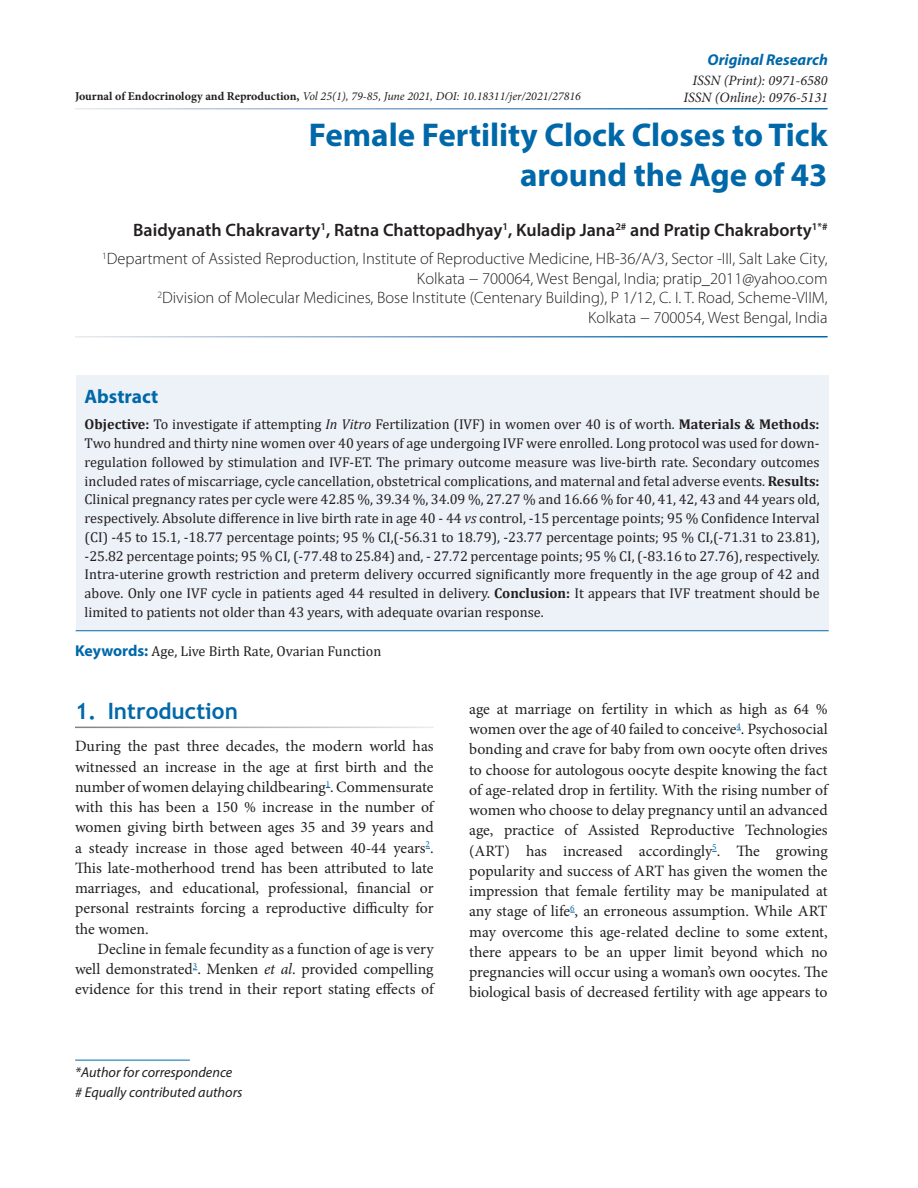
<style>
.page{position:relative;width:918px;height:1188px;background:#fff}
.page>*{position:absolute;margin:0;border:0;box-sizing:border-box;transform-origin:0 0}
.AT{font:700 33px/40.5px "Myriad Pro";color:#0068a9;text-align:right}
.t1{font:700 22.5px "Trebuchet MS";color:#0068a9}
.Abs_Head{font:700 19.5px "Myriad Pro";color:#0068a9}
.Author{font:600 18px "Myriad Pro";color:#231f20}
.Affiliation{font:300 16.5px/19.5px "Myriad Pro";color:#231f20;text-align:right}
.Text_Ind{font:15.75px/20.2px "Minion Pro";color:#231f20;text-align:justify}
.Text{font:15.75px/20.2px "Minion Pro";letter-spacing:-.005em;color:#231f20;text-align:justify}
.Text_Ind-2{font:italic 700 15.75px "Myriad Pro";color:#0068a9}
.Abs_Text1{font:14.25px/18.8px "Cambria";color:#231f20;text-align:justify}
.t2{font:italic 14.25px/19.5px "Myriad Pro";color:#231f20}
.t3{font:italic 14.25px/16.2px "Minion Pro";color:#231f20;text-align:center}
.Keyword{font:14.25px "Cambria";color:#231f20}
.t4{font:italic 12px "Minion Pro";color:#231f20}
.s1{font-weight:700;font-style:normal}
.s2{font-weight:700}
.s3{font-style:italic}
.s4{font-family:"Myriad Pro";font-weight:700;font-size:15.75px;color:#0068a9}
</style>
<div class="page">
<hr style="left:75px;top:1060px;width:115px;height:1px;background:#0068a9">
<div style="left:76px;top:375px;width:753px;height:255px;background:#edf2f8"></div>
<hr style="left:76px;top:630px;width:753px;height:1px;background:#0068a9">
<p class="t4" style="left:75px;top:88px;width:507px"><span class="s1">Journal of Endocrinology and Reproduction,</span> Vol 25(1), 79-85, June 2021, DOI: 10.18311/jer/2021/27816</p>
<p class="Text_Ind-2" style="left:708px;top:50px;width:122px">Original Research</p>
<p class="t3" style="left:684px;top:73px;width:146px">ISSN (Print): 0971-6580<br>ISSN (Online): 0976-5131</p>
<p class="AT" style="left:309px;top:113px;width:520px">Female Fertility Clock Closes to Tick around the Age of 43</p>
<p class="Author" style="left:133px;top:218px;width:696px">Baidyanath Chakravarty<sup>1</sup>, Ratna Chattopadhyay<sup>1</sup>, Kuladip Jana<sup>2#</sup> and Pratip Chakraborty<sup>1*#</sup></p>
<p class="Affiliation" style="left:102px;top:249px;width:727px"><sup>1</sup>Department of Assisted Reproduction, Institute of Reproductive Medicine, HB-36/A/3, Sector -III, Salt Lake City, Kolkata − 700064, West Bengal, India; pratip_2011@yahoo.com<br><sup>2</sup>Division of Molecular Medicines, Bose Institute (Centenary Building), P 1/12, C. I. T. Road, Scheme-VIIM,<br>Kolkata − 700054, West Bengal, India</p>
<p class="Abs_Head" style="left:85px;top:384px;width:75px">Abstract</p>
<p class="Abs_Text1" style="left:85px;top:415px;width:737px"><span class="s2">Objective:</span> To investigate if attempting <span class="s3">In Vitro</span> Fertilization (IVF) in women over 40 is of worth. <span class="s2">Materials &amp; Methods:<br></span>Two hundred and thirty nine women over 40 years of age undergoing IVF were enrolled. Long protocol was used for down&shy;regulation followed by stimulation and IVF-ET. The primary outcome measure was live-birth rate. Secondary outcomes included rates of miscarriage, cycle cancellation, obstetrical complications, and maternal and fetal adverse events. <span class="s2">Results:<br></span>Clinical pregnancy rates per cycle were 42.85 %, 39.34 %, 34.09 %, 27.27 % and 16.66 % for 40, 41, 42, 43 and 44 years old, respectively. Absolute difference in live birth rate in age 40 - 44 <span class="s3">vs</span> control, -15 percentage points; 95 % Confidence Interval (CI) -45 to 15.1, -18.77 percentage points; 95 % CI,(-56.31 to 18.79), -23.77 percentage points; 95 % CI,(-71.31 to 23.81), -25.82 percentage points; 95 % CI, (-77.48 to 25.84) and, - 27.72 percentage points; 95 % CI, (-83.16 to 27.76), respectively.<br>Intra-uterine growth restriction and preterm delivery occurred significantly more frequently in the age group of 42 and above. Only one IVF cycle in patients aged 44 resulted in delivery. <span class="s2">Conclusion:</span> It appears that IVF treatment should be limited to patients not older than 43 years, with adequate ovarian response.</p>
<p class="Keyword" style="left:75px;top:642px;width:308px"><span class="s4">Keywords:</span> Age, Live Birth Rate, Ovarian Function</p>
<h1 class="t1" style="left:75px;top:697px;width:164px">1. Introduction</h1>
<p class="Text" style="left:75px;top:736px;width:360px">During the past three decades, the modern world has witnessed an increase in the age at first birth and the number of women delaying childbearing<sup>1</sup>. Commensurate with this has been a 150 % increase in the number of women giving birth between ages 35 and 39 years and a steady increase in those aged between 40-44 years<sup>2</sup>.<br>This late-motherhood trend has been attributed to late marriages, and educational, professional, financial or personal restraints forcing a reproductive difficulty for the women.</p>
<p class="Text_Ind" style="left:75px;top:939px;width:360px;text-indent:22px">Decline in female fecundity as a function of age is very well demonstrated<sup>3</sup>. Menken <span class="s3">et al</span>. provided compelling evidence for this trend in their report stating effects of</p>
<p class="t2" style="left:75px;top:1062px;width:169px">*Author for correspondence # Equally contributed authors</p>
<p class="Text_Ind" style="left:469px;top:699px;width:360px">age at marriage on fertility in which as high as 64 % women over the age of 40 failed to conceive<sup>4</sup>. Psychosocial bonding and crave for baby from own oocyte often drives to choose for autologous oocyte despite knowing the fact of age-related drop in fertility. With the rising number of women who choose to delay pregnancy until an advanced age, practice of Assisted Reproductive Technologies (ART) has increased accordingly<sup>5</sup>. The growing popularity and success of ART has given the women the impression that female fertility may be manipulated at any stage of life<sup>6</sup>, an erroneous assumption. While ART may overcome this age-related decline to some extent, there appears to be an upper limit beyond which no pregnancies will occur using a woman’s own oocytes. The biological basis of decreased fertility with age appears to</p>
</div>
